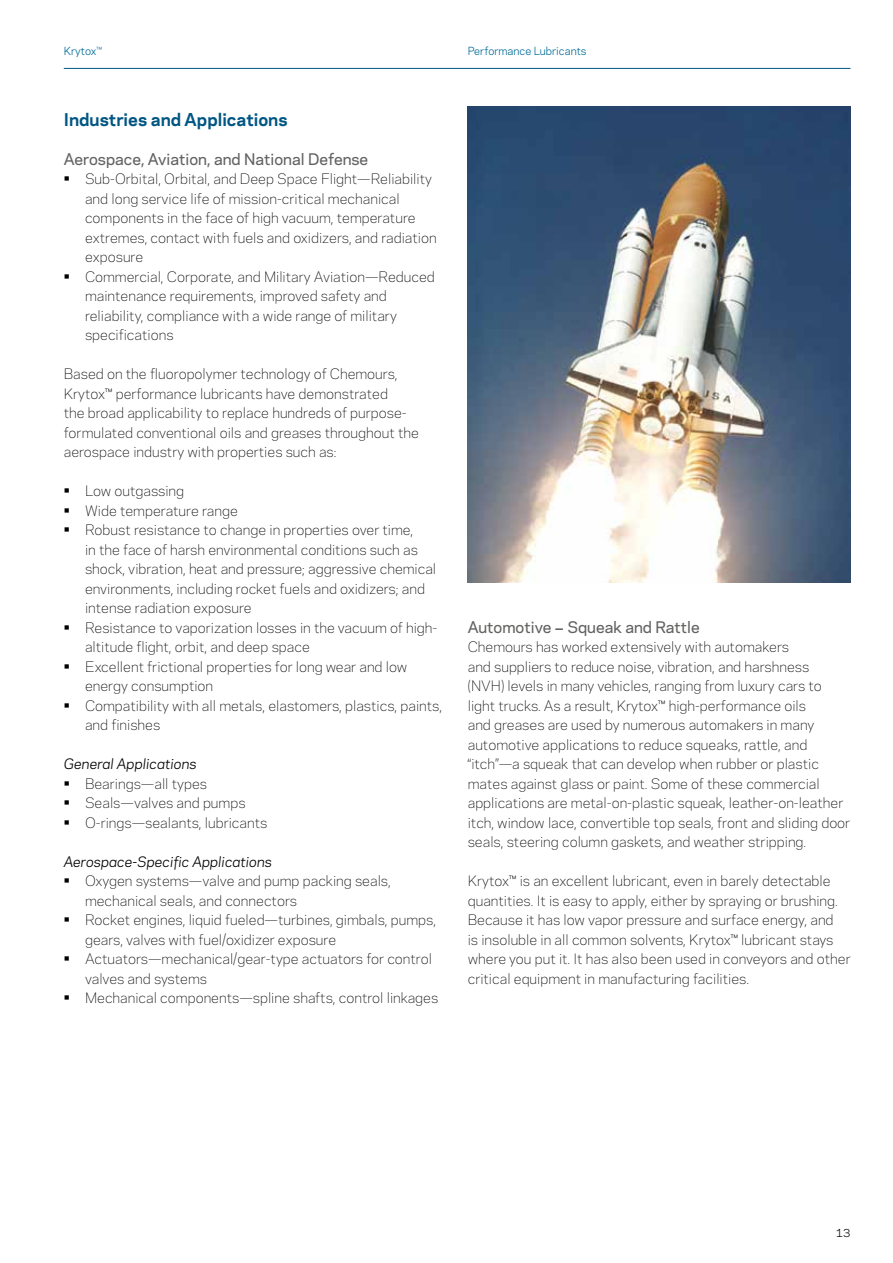
<style>
.page{position:relative;width:893px;height:1263px;background:#fff}
.page>*{position:absolute;margin:0;border:0;box-sizing:border-box;transform-origin:0 0}
.t1{font:700 16.5px "Chemours Sans";color:#005682}
.t2{font:500 15px "Chemours Sans";color:#626261}
.t3{font:300 13.5px/19.5px "Chemours Sans";color:#000}
.t4{font:italic 13.5px "Galaxie Polaris";color:#000}
.t5{font:10.5px "Chemours Sans";color:#006c96}
.t6{font:10.5px "Chemours Sans";color:#000}
.s1{font-size:16.5px}
.s2{font-family:"Frutiger";font-weight:700}
</style>
<div class="page">
<hr style="left:64px;top:68px;width:786px;height:1px;background:#005682">
<img style="left:468px;top:106px;width:382px;height:476px">
<p class="t5" style="left:64px;top:43px;width:40px">Krytox™</p>
<p class="t5" style="left:468px;top:43px;width:120px">Performance Lubricants</p>
<p class="t1" style="left:64px;top:107px;width:225px">Industries and Applications</p>
<p class="t2" style="left:64px;top:148px;width:306px">Aerospace, Aviation, and National Defense</p>
<p class="t3" style="left:85px;top:169px;width:353px;text-indent:-21px"><span class="s1">•</span> Sub-Orbital, Orbital, and Deep Space Flight—Reliability and long service life of mission-critical mechanical components in the face of high vacuum, temperature extremes, contact with fuels and oxidizers, and radiation exposure</p>
<p class="t3" style="left:85px;top:266px;width:351px;text-indent:-21px"><span class="s1">•</span> Commercial, Corporate, and Military Aviation—Reduced maintenance requirements, improved safety and reliability, compliance with a wide range of military specifications</p>
<p class="t3" style="left:64px;top:364px;width:357px">Based on the fluoropolymer technology of Chemours, Krytox™ performance lubricants have demonstrated<br>the broad applicability to replace hundreds of purpose&shy;formulated conventional oils and greases throughout the aerospace industry with properties such as:</p>
<p class="t3" style="left:64px;top:481px;width:122px"><span class="s1">•</span> Low outgassing</p>
<p class="t3" style="left:64px;top:500px;width:176px"><span class="s1">•</span> Wide temperature range</p>
<p class="t3" style="left:85px;top:520px;width:353px;text-indent:-21px"><span class="s1">•</span> Robust resistance to change in properties over time,<br>in the face of harsh environmental conditions such as shock, vibration, heat and pressure; aggressive chemical environments, including rocket fuels and oxidizers; and intense radiation exposure</p>
<p class="t3" style="left:85px;top:617px;width:354px;text-indent:-21px"><span class="s1">•</span> Resistance to vaporization losses in the vacuum of high&shy;altitude flight, orbit, and deep space</p>
<p class="t3" style="left:85px;top:656px;width:324px;text-indent:-21px"><span class="s1">•</span> Excellent frictional properties for long wear and low energy consumption</p>
<p class="t3" style="left:85px;top:695px;width:359px;text-indent:-21px"><span class="s1">•</span> Compatibility with all metals, elastomers, plastics, paints, and finishes</p>
<p class="t4" style="left:64px;top:754px;width:134px">General Applications</p>
<p class="t3" style="left:64px;top:773px;width:145px"><span class="s1">•</span> Bearings—all types</p>
<p class="t3" style="left:64px;top:793px;width:183px"><span class="s1">•</span> Seals—valves and pumps</p>
<p class="t3" style="left:64px;top:812px;width:205px"><span class="s1">•</span> O-rings—sealants, lubricants</p>
<p class="t4" style="left:64px;top:851px;width:210px">Aerospace-Specific Applications</p>
<p class="t3" style="left:85px;top:871px;width:307px;text-indent:-21px"><span class="s1">•</span> Oxygen systems—valve and pump packing seals, mechanical seals, and connectors</p>
<p class="t3" style="left:85px;top:910px;width:353px;text-indent:-21px"><span class="s1">•</span> Rocket engines, liquid fueled—turbines, gimbals, pumps, gears, valves with fuel/oxidizer exposure</p>
<p class="t3" style="left:85px;top:949px;width:348px;text-indent:-21px"><span class="s1">•</span> Actuators—mechanical/gear-type actuators for control valves and systems</p>
<p class="t3" style="left:64px;top:988px;width:376px"><span class="s1">•</span> Mechanical components—spline shafts, control linkages</p>
<p class="t2" style="left:468px;top:616px;width:234px">Automotive <span class="s2">−</span> Squeak and Rattle</p>
<p class="t3" style="left:468px;top:637px;width:384px">Chemours has worked extensively with automakers<br>and suppliers to reduce noise, vibration, and harshness<br>(NVH) levels in many vehicles, ranging from luxury cars to light trucks. As a result, Krytox™ high-performance oils<br>and greases are used by numerous automakers in many automotive applications to reduce squeaks, rattle, and “itch”—a squeak that can develop when rubber or plastic mates against glass or paint. Some of these commercial applications are metal-on-plastic squeak, leather-on-leather itch, window lace, convertible top seals, front and sliding door seals, steering column gaskets, and weather stripping.</p>
<p class="t3" style="left:468px;top:871px;width:384px">Krytox™ is an excellent lubricant, even in barely detectable quantities. It is easy to apply, either by spraying or brushing.<br>Because it has low vapor pressure and surface energy, and<br>is insoluble in all common solvents, Krytox™ lubricant stays where you put it. It has also been used in conveyors and other critical equipment in manufacturing facilities.</p>
<p class="t6" style="left:836px;top:1225px;width:16px">13</p>
</div>
